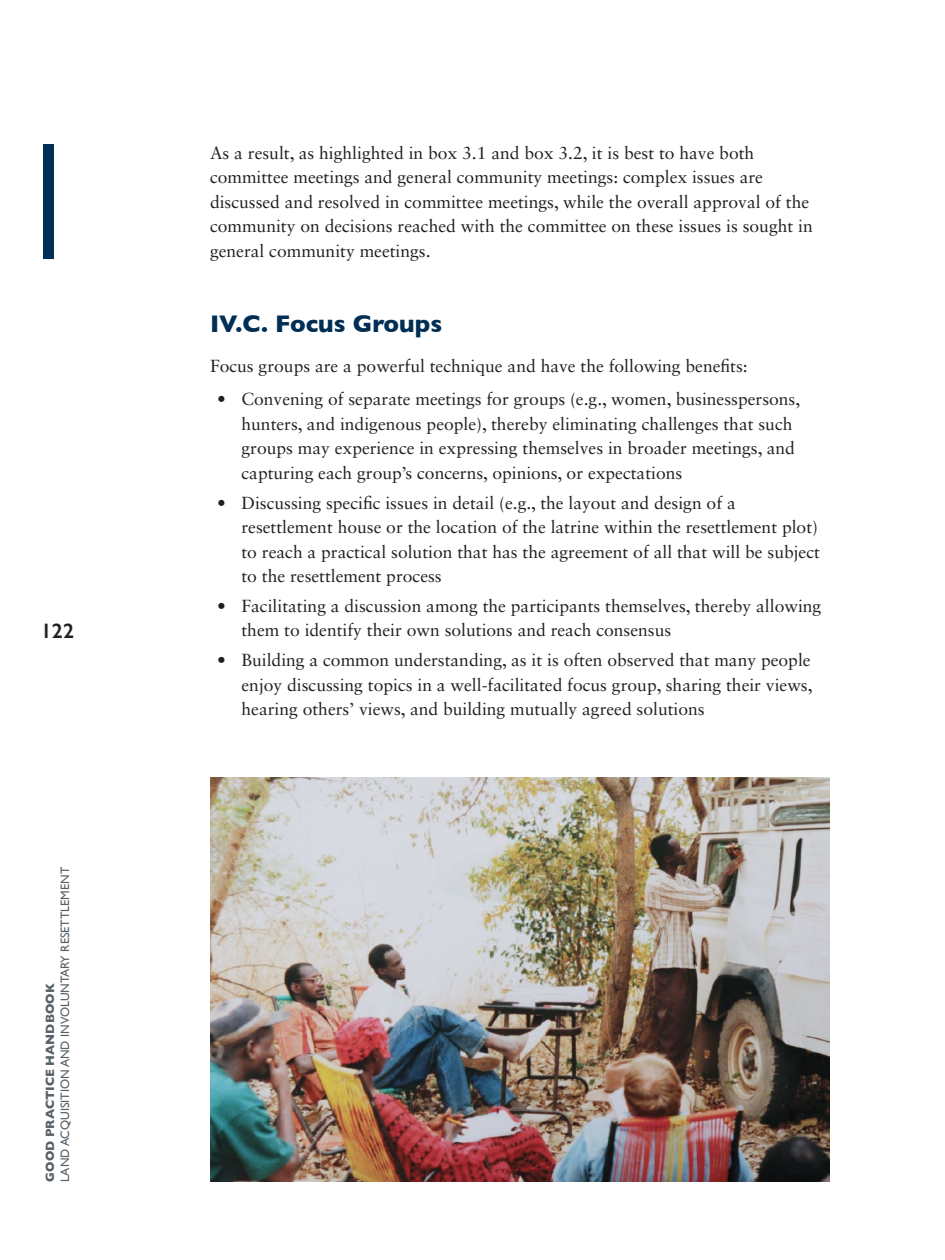
<style>
.page{position:relative;width:945px;height:1260px;background:#fff}
.page>*{position:absolute;margin:0;border:0;box-sizing:border-box;transform-origin:0 0}
.t1{font:700 24.5px "Gill Sans";color:#002e54}
.t2{font:600 21px "Gill Sans";color:#231f20}
.t3{font:17.5px/24.5px "Sabon LT Std";color:#231f20}
.t4{font:12.25px "Gill Sans";color:#566169}
.t5{font:700 12.25px "Gill Sans";color:#566169}
</style>
<div class="page">
<div style="left:43px;top:145px;width:11px;height:114px;background:#002e54"></div>
<img style="left:210px;top:777px;width:620px;height:404px">
<p class="t2" style="left:41px;top:618px;width:35px">122</p>
<p class="t4" style="left:58px;top:1182px;width:316px;rotate:-90deg">LAND ACQUISITION AND INVOLUNTARY RESETTLEMENT</p>
<p class="t5" style="left:40px;top:1182px;width:199px;rotate:-90deg">GOOD PRACTICE HANDBOOK</p>
<p class="t3" style="left:210px;top:140px;width:604px">As a result, as highlighted in box 3.1 and box 3.2, it is best to have both committee meetings and general community meetings: complex issues are discussed and resolved in committee meetings, while the overall approval of the community on decisions reached with the committee on these issues is sought in general community meetings.</p>
<h1 class="t1" style="left:210px;top:304px;width:234px">IV.C. Focus Groups</h1>
<p class="t3" style="left:210px;top:354px;width:539px">Focus groups are a powerful technique and have the following benefits:</p>
<p class="t3" style="left:242px;top:387px;width:560px;text-indent:-24px">• Convening of separate meetings for groups (e.g., women, businesspersons, hunters, and indigenous people), thereby eliminating challenges that such groups may experience in expressing themselves in broader meetings, and capturing each group’s concerns, opinions, or expectations</p>
<p class="t3" style="left:242px;top:490px;width:580px;text-indent:-24px">• Discussing specific issues in detail (e.g., the layout and design of a resettlement house or the location of the latrine within the resettlement plot) to reach a practical solution that has the agreement of all that will be subject to the resettlement process</p>
<p class="t3" style="left:242px;top:593px;width:581px;text-indent:-24px">• Facilitating a discussion among the participants themselves, thereby allowing them to identify their own solutions and reach consensus</p>
<p class="t3" style="left:242px;top:648px;width:573px;text-align:justify;text-indent:-24px">• Building a common understanding, as it is often observed that many people enjoy discussing topics in a well-facilitated focus group, sharing their views, hearing others’ views, and building mutually agreed solutions</p>
</div>
